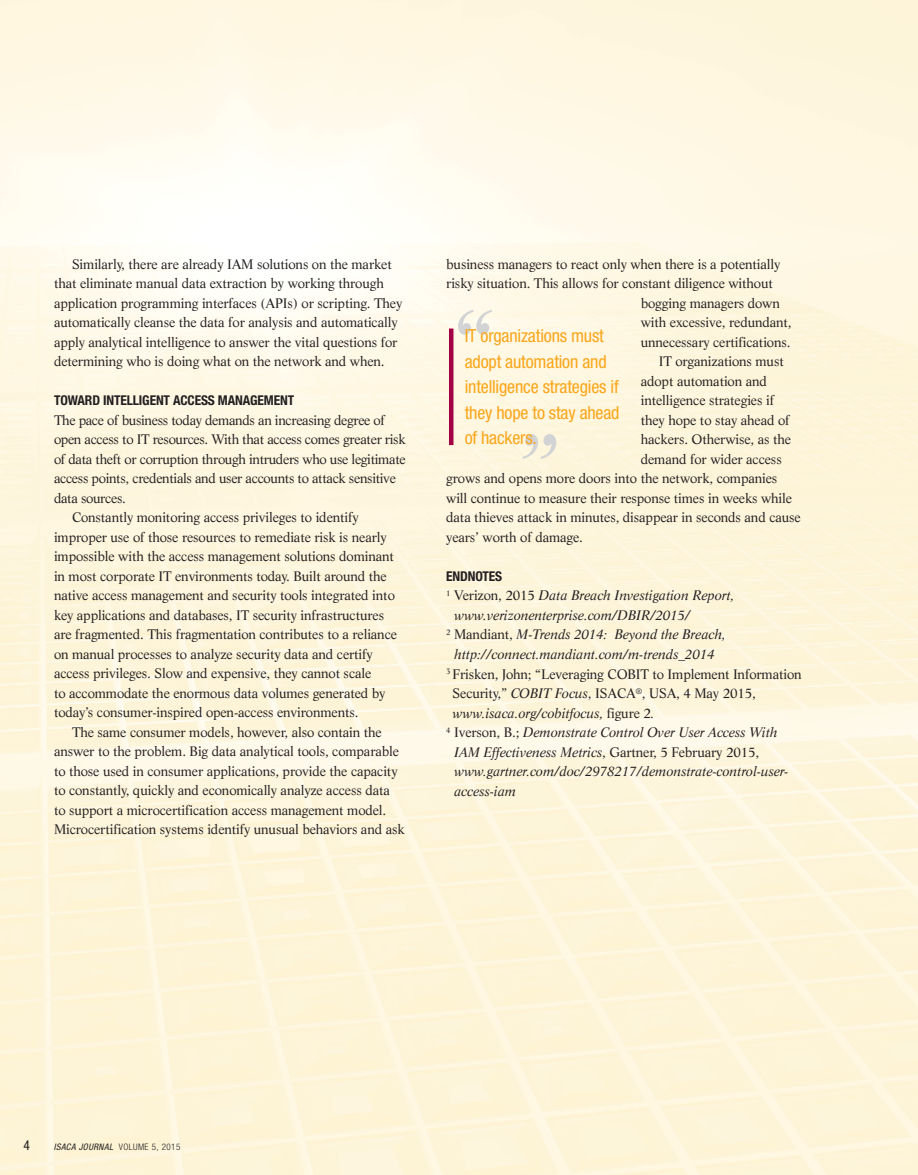
<style>
.page{position:relative;width:918px;height:1175px;background:#fff}
.page>*{position:absolute;margin:0;border:0;box-sizing:border-box;transform-origin:0 0}
.t1{font:99px "Life";color:#d1d3d4}
.t2{font:condensed 18px/25.5px "Helvetica Neue";letter-spacing:-.01em;color:#faa61a}
.t3{font:13.5px/19.5px "Life";letter-spacing:-.01em;color:#231f20}
.t4{font:italic 13.5px "Life";letter-spacing:-.01em;color:#231f20}
.t5{font:700 condensed 13.5px "Helvetica Neue";letter-spacing:-.01em;color:#231f20}
.t6{font:condensed 13.5px "Helvetica Neue";color:#231f20}
.t7{font:italic condensed 9px "Helvetica Neue";letter-spacing:.05em;color:#231f20}
.s1{font-style:normal}
.s2{font-style:italic}
.s3{font-weight:300;font-style:normal}
</style>
<div class="page">
<hr style="left:449px;top:328px;width:4px;height:117px;background:#a40046">
<p class="t3" style="left:54px;top:254px;width:350px;text-indent:18px">Similarly, there are already IAM solutions on the market that eliminate manual data extraction by working through application programming interfaces (APIs) or scripting. They automatically cleanse the data for analysis and automatically apply analytical intelligence to answer the vital questions for determining who is doing what on the network and when.</p>
<p class="t5" style="left:54px;top:392px;width:242px">TOWARD INTELLIGENT ACCESS MANAGEMENT</p>
<p class="t3" style="left:54px;top:410px;width:333px">The pace of business today demands an increasing degree of</p>
<p class="t3" style="left:54px;top:430px;width:353px">open access to IT resources. With that access comes greater risk</p>
<p class="t3" style="left:54px;top:449px;width:353px">of data theft or corruption through intruders who use legitimate</p>
<p class="t3" style="left:54px;top:469px;width:343px">access points, credentials and user accounts to attack sensitive</p>
<p class="t3" style="left:54px;top:488px;width:73px">data sources.</p>
<p class="t3" style="left:72px;top:508px;width:288px">Constantly monitoring access privileges to identify</p>
<p class="t3" style="left:54px;top:527px;width:334px">improper use of those resources to remediate risk is nearly</p>
<p class="t3" style="left:54px;top:547px;width:342px">impossible with the access management solutions dominant</p>
<p class="t3" style="left:54px;top:566px;width:334px">in most corporate IT environments today. Built around the</p>
<p class="t3" style="left:54px;top:586px;width:342px">native access management and security tools integrated into</p>
<p class="t3" style="left:54px;top:605px;width:332px">key applications and databases, IT security infrastructures</p>
<p class="t3" style="left:54px;top:625px;width:345px">are fragmented. This fragmentation contributes to a reliance</p>
<p class="t3" style="left:54px;top:644px;width:320px">on manual processes to analyze security data and certify</p>
<p class="t3" style="left:54px;top:664px;width:319px">access privileges. Slow and expensive, they cannot scale</p>
<p class="t3" style="left:54px;top:683px;width:333px">to accommodate the enormous data volumes generated by</p>
<p class="t3" style="left:54px;top:703px;width:306px">today’s consumer-inspired open-access environments.</p>
<p class="t3" style="left:72px;top:722px;width:311px">The same consumer models, however, also contain the</p>
<p class="t3" style="left:54px;top:742px;width:347px">answer to the problem. Big data analytical tools, comparable</p>
<p class="t3" style="left:54px;top:761px;width:345px">to those used in consumer applications, provide the capacity</p>
<p class="t3" style="left:54px;top:780px;width:337px">to constantly, quickly and economically analyze access data</p>
<p class="t3" style="left:54px;top:800px;width:334px">to support a microcertification access management model.</p>
<p class="t3" style="left:54px;top:819px;width:352px">Microcertification systems identify unusual behaviors and ask</p>
<p class="t3" style="left:446px;top:254px;width:336px">business managers to react only when there is a potentially</p>
<p class="t3" style="left:446px;top:273px;width:328px">risky situation. This allows for constant diligence without</p>
<p class="t3" style="left:641px;top:293px;width:141px">bogging managers down</p>
<p class="t3" style="left:641px;top:312px;width:152px">with excessive, redundant,</p>
<p class="t3" style="left:641px;top:332px;width:151px">unnecessary certifications.</p>
<p class="t3" style="left:659px;top:351px;width:127px">IT organizations must</p>
<p class="t3" style="left:641px;top:371px;width:128px">adopt automation and</p>
<p class="t3" style="left:641px;top:390px;width:135px">intelligence strategies if</p>
<p class="t3" style="left:641px;top:410px;width:150px">they hope to stay ahead of</p>
<p class="t3" style="left:641px;top:429px;width:152px">hackers. Otherwise, as the</p>
<p class="t3" style="left:641px;top:449px;width:143px">demand for wider access</p>
<p class="t3" style="left:446px;top:468px;width:333px">grows and opens more doors into the network, companies</p>
<p class="t3" style="left:446px;top:488px;width:347px">will continue to measure their response times in weeks while</p>
<p class="t3" style="left:446px;top:507px;width:356px">data thieves attack in minutes, disappear in seconds and cause</p>
<p class="t3" style="left:446px;top:527px;width:138px">years’ worth of damage.</p>
<p class="t5" style="left:446px;top:568px;width:57px">ENDNOTES</p>
<p class="t4" style="left:446px;top:587px;width:290px"><sup>1</sup> <span class="s1">Verizon, 2015</span> Data Breach Investigation Report,</p>
<p class="t4" style="left:454px;top:607px;width:238px">www.verizonenterprise.com/DBIR/2015/</p>
<p class="t4" style="left:446px;top:626px;width:281px"><sup>2</sup> <span class="s1">Mandiant,</span> M-Trends 2014: Beyond the Breach,</p>
<p class="t4" style="left:454px;top:646px;width:262px">http://connect.mandiant.com/m-trends_2014</p>
<p class="t3" style="left:446px;top:664px;width:357px"><sup>3</sup> Frisken, John; “Leveraging COBIT to Implement Information</p>
<p class="t3" style="left:453px;top:683px;width:305px">Security,” <span class="s2">COBIT Focus</span>, ISACA<sup>®</sup>, USA, 4 May 2015,</p>
<p class="t4" style="left:453px;top:704px;width:203px">www.isaca.org/cobitfocus, <span class="s1">figure 2</span>.</p>
<p class="t4" style="left:446px;top:724px;width:333px"><sup>4</sup> <span class="s1">Iverson, B.;</span> Demonstrate Control Over User Access With</p>
<p class="t4" style="left:454px;top:743px;width:307px">IAM Effectiveness Metrics<span class="s1">, Gartner, 5 February 2015,</span></p>
<p class="t4" style="left:454px;top:763px;width:336px">www.gartner.com/doc/2978217/demonstrate-control-user-</p>
<p class="t4" style="left:454px;top:782px;width:64px">access-iam</p>
<h1 class="t1" style="left:453px;top:286px;width:45px">“</h1>
<h2 class="t2" style="left:465px;top:323px;width:156px">IT organizations must adopt automation and intelligence strategies if they hope to stay ahead of hackers.</h2>
<h1 class="t1" style="left:518px;top:410px;width:45px">”</h1>
<p class="t6" style="left:24px;top:1137px;width:8px">4</p>
<p class="t7" style="left:54px;top:1141px;width:128px">ISACA JOURNAL <span class="s3">VOLUME 5, 2015</span></p>
</div>
